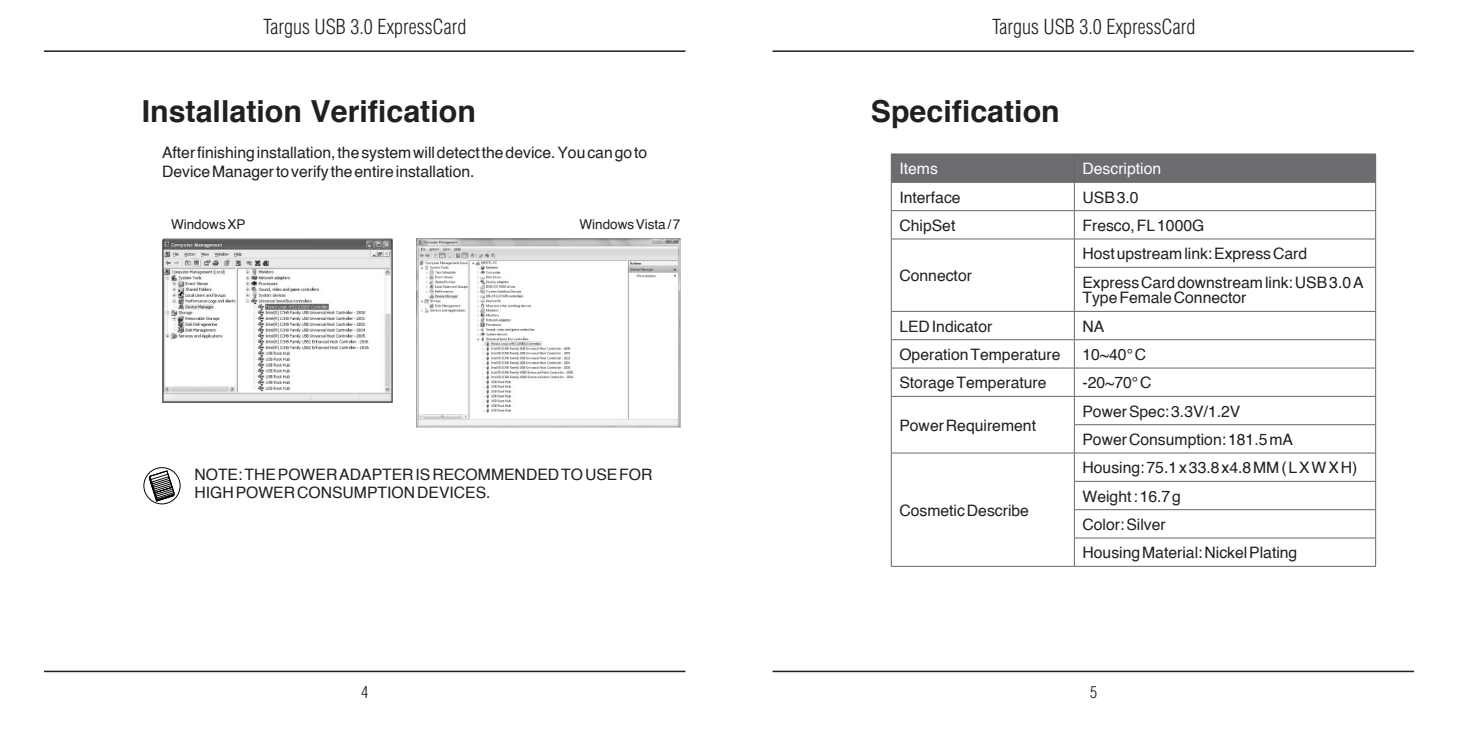
<style>
.page{position:relative;width:1458px;height:729px;background:#fff}
.page>*{position:absolute;margin:0;border:0;box-sizing:border-box;transform-origin:0 0}
.t1{font:700 30.38px "Helvetica";color:#231f20}
.t2{font:300 condensed 20.25px "Helvetica";color:#231f20}
.t3{font:300 condensed 16.2px "Helvetica";color:#231f20}
.t4{font:15.75px/18.9px "Helvetica";color:#231f20}
.t5{font:15.75px "Helvetica";color:#fff}
.t6{font:13.5px "Helvetica";color:#231f20}
</style>
<div class="page">
<hr style="left:44px;top:50px;width:641px;height:2px;background:#231f20">
<hr style="left:44px;top:671px;width:641px;height:1px;background:#231f20">
<hr style="left:773px;top:50px;width:641px;height:2px;background:#231f20">
<hr style="left:773px;top:671px;width:641px;height:1px;background:#231f20">
<img style="left:162px;top:238px;width:231px;height:164px">
<img style="left:417px;top:238px;width:263px;height:189px">
<svg style="left:143px;top:467px;width:38px;height:37px"></svg>
<svg style="left:891px;top:154px;width:485px;height:113px"></svg>
<hr style="left:891px;top:267px;width:1px;height:44px;background:#676767">
<hr style="left:1074px;top:267px;width:302px;height:1px;background:#676767">
<hr style="left:1074px;top:268px;width:1px;height:43px;background:#676767">
<hr style="left:1375px;top:268px;width:1px;height:43px;background:#676767">
<hr style="left:891px;top:311px;width:183px;height:1px;background:#676767">
<hr style="left:1074px;top:311px;width:302px;height:1px;background:#676767">
<hr style="left:891px;top:339px;width:183px;height:1px;background:#676767">
<hr style="left:1074px;top:339px;width:302px;height:1px;background:#676767">
<hr style="left:891px;top:368px;width:183px;height:1px;background:#676767">
<hr style="left:1074px;top:368px;width:302px;height:1px;background:#676767">
<hr style="left:891px;top:396px;width:183px;height:1px;background:#676767">
<hr style="left:1074px;top:396px;width:302px;height:1px;background:#676767">
<hr style="left:1074px;top:424px;width:302px;height:1px;background:#676767">
<hr style="left:891px;top:453px;width:183px;height:1px;background:#676767">
<hr style="left:1074px;top:453px;width:302px;height:1px;background:#676767">
<hr style="left:1074px;top:481px;width:302px;height:1px;background:#676767">
<hr style="left:1074px;top:509px;width:302px;height:1px;background:#676767">
<svg style="left:891px;top:312px;width:1px;height:254px"></svg>
<hr style="left:1074px;top:538px;width:302px;height:1px;background:#676767">
<svg style="left:1074px;top:312px;width:1px;height:254px"></svg>
<svg style="left:1375px;top:312px;width:1px;height:254px"></svg>
<hr style="left:891px;top:566px;width:183px;height:1px;background:#676767">
<hr style="left:1074px;top:566px;width:302px;height:1px;background:#676767">
<p class="t2" style="left:263px;top:14px;width:205px">Targus USB 3.0 ExpressCard</p>
<p class="t1" style="left:142px;top:92px;width:336px">Installation Verification</p>
<p class="t4" style="left:162px;top:142px;width:487px">After finishing installation, the system will detect the device. You can go to<br>Device Manager to verify the entire installation.</p>
<p class="t6" style="left:171px;top:216px;width:76px">Windows XP</p>
<p class="t6" style="left:579px;top:216px;width:102px">Windows Vista / 7</p>
<p class="t4" style="left:194px;top:464px;width:460px">NOTE: THE POWER ADAPTER IS RECOMMENDED TO USE FOR<br>HIGH POWER CONSUMPTION DEVICES.</p>
<p class="t3" style="left:361px;top:682px;width:9px">4</p>
<p class="t2" style="left:992px;top:14px;width:205px">Targus USB 3.0 ExpressCard</p>
<p class="t1" style="left:871px;top:92px;width:191px">Specification</p>
<p class="t5" style="left:899px;top:159px;width:40px">Items</p>
<p class="t5" style="left:1082px;top:159px;width:80px">Description</p>
<p class="t4" style="left:899px;top:187px;width:63px">Interface</p>
<p class="t4" style="left:1082px;top:187px;width:58px">USB 3.0</p>
<p class="t4" style="left:899px;top:216px;width:58px">ChipSet</p>
<p class="t4" style="left:1082px;top:216px;width:124px">Fresco, FL 1000G</p>
<p class="t4" style="left:899px;top:266px;width:74px">Connector</p>
<p class="t4" style="left:1082px;top:244px;width:226px">Host upstream link: Express Card</p>
<p class="t4" style="left:1082px;top:274px;width:283px;line-height:15.8px">Express Card downstream link: USB 3.0 A<br>Type Female Connector</p>
<p class="t4" style="left:899px;top:316px;width:94px">LED Indicator</p>
<p class="t4" style="left:1082px;top:316px;width:23px">NA</p>
<p class="t4" style="left:899px;top:345px;width:163px">Operation Temperature</p>
<p class="t4" style="left:1082px;top:345px;width:65px">10~40° C</p>
<p class="t4" style="left:899px;top:373px;width:149px">Storage Temperature</p>
<p class="t4" style="left:1082px;top:373px;width:71px">-20~70° C</p>
<p class="t4" style="left:899px;top:415px;width:138px">Power Requirement</p>
<p class="t4" style="left:1082px;top:401px;width:159px">Power Spec: 3.3V/1.2V</p>
<p class="t4" style="left:1082px;top:430px;width:212px">Power Consumption: 181.5 mA</p>
<p class="t4" style="left:899px;top:500px;width:131px">Cosmetic Describe</p>
<p class="t4" style="left:1082px;top:458px;width:276px">Housing: 75.1 x 33.8 x4.8 MM ( L X W X H)</p>
<p class="t4" style="left:1082px;top:486px;width:100px">Weight : 16.7 g</p>
<p class="t4" style="left:1082px;top:515px;width:85px">Color: Silver</p>
<p class="t4" style="left:1082px;top:543px;width:216px">Housing Material: Nickel Plating</p>
<p class="t3" style="left:1090px;top:682px;width:9px">5</p>
</div>
